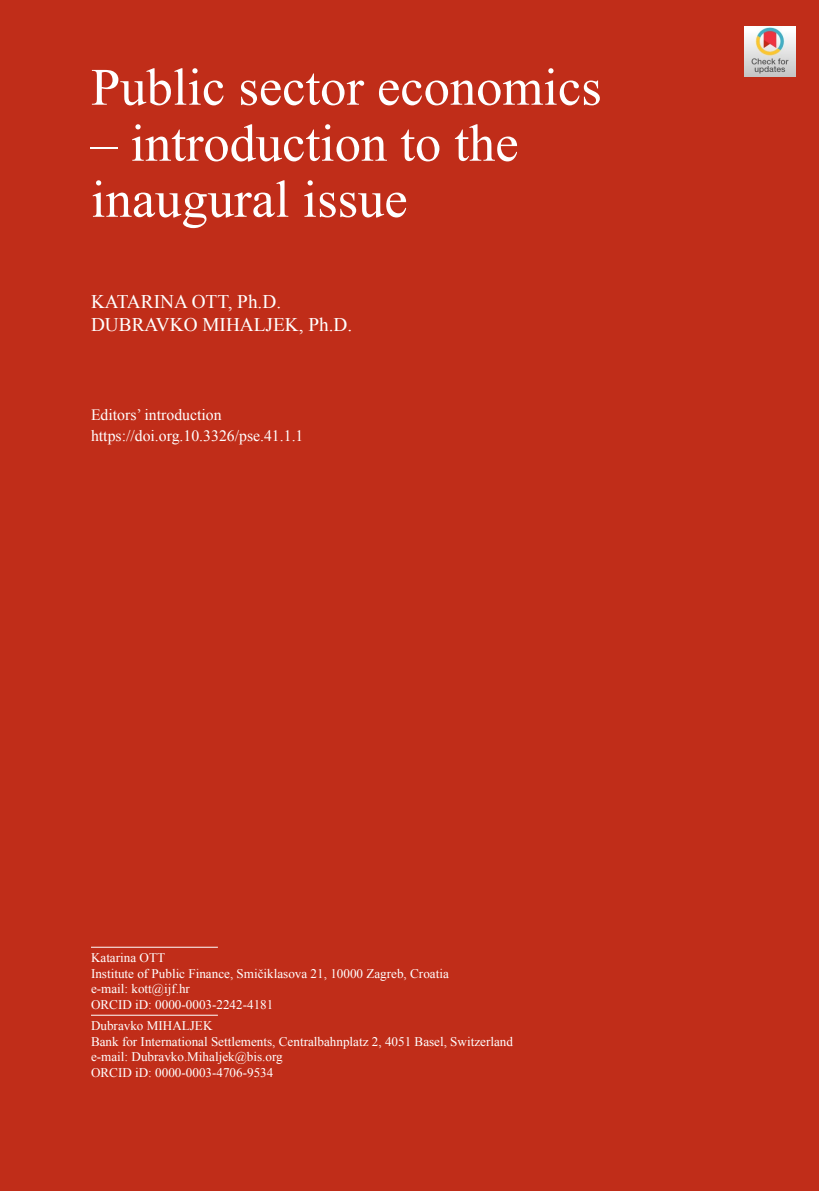
<style>
.page{position:relative;width:819px;height:1191px;background:#c02d19}
.page>*{position:absolute;margin:0;border:0;box-sizing:border-box;transform-origin:0 0}
.t1{font:52.5px/56px "Times New Roman";color:#fff}
.t2{font:19.25px/22.8px "Times New Roman";color:#fff}
.t3{font:15.75px/21px "Times New Roman";color:#fff}
.t4{font:13.12px/15.8px "Times New Roman";color:#fff}
</style>
<div class="page">
<hr style="left:91px;top:947px;width:127px;height:1px;background:#fff">
<hr style="left:91px;top:1015px;width:127px;height:1px;background:#fff">
<img style="left:745px;top:26px;width:50px;height:51px">
<h1 class="t1" style="left:91px;top:58px;width:512px">Public sector economics</h1>
<h1 class="t1" style="left:91px;top:114px;width:429px">– introduction to the inaugural issue</h1>
<h2 class="t2" style="left:91px;top:290px;width:263px">KATARINA OTT, Ph.D.<br>DUBRAVKO MIHALJEK, Ph.D.</h2>
<p class="t3" style="left:91px;top:404px;width:214px">Editors’ introduction https://doi.org.10.3326/pse.41.1.1</p>
<p class="t4" style="left:91px;top:949px;width:359px">Katarina OTT<br>Institute of Public Finance, Smičiklasova 21, 10000 Zagreb, Croatia e-mail: kott@ijf.hr<br>ORCID iD: 0000-0003-2242-4181</p>
<p class="t4" style="left:91px;top:1017px;width:423px">Dubravko MIHALJEK<br>Bank for International Settlements, Centralbahnplatz 2, 4051 Basel, Switzerland e-mail: Dubravko.Mihaljek@bis.org<br>ORCID iD: 0000-0003-4706-9534</p>
</div>
